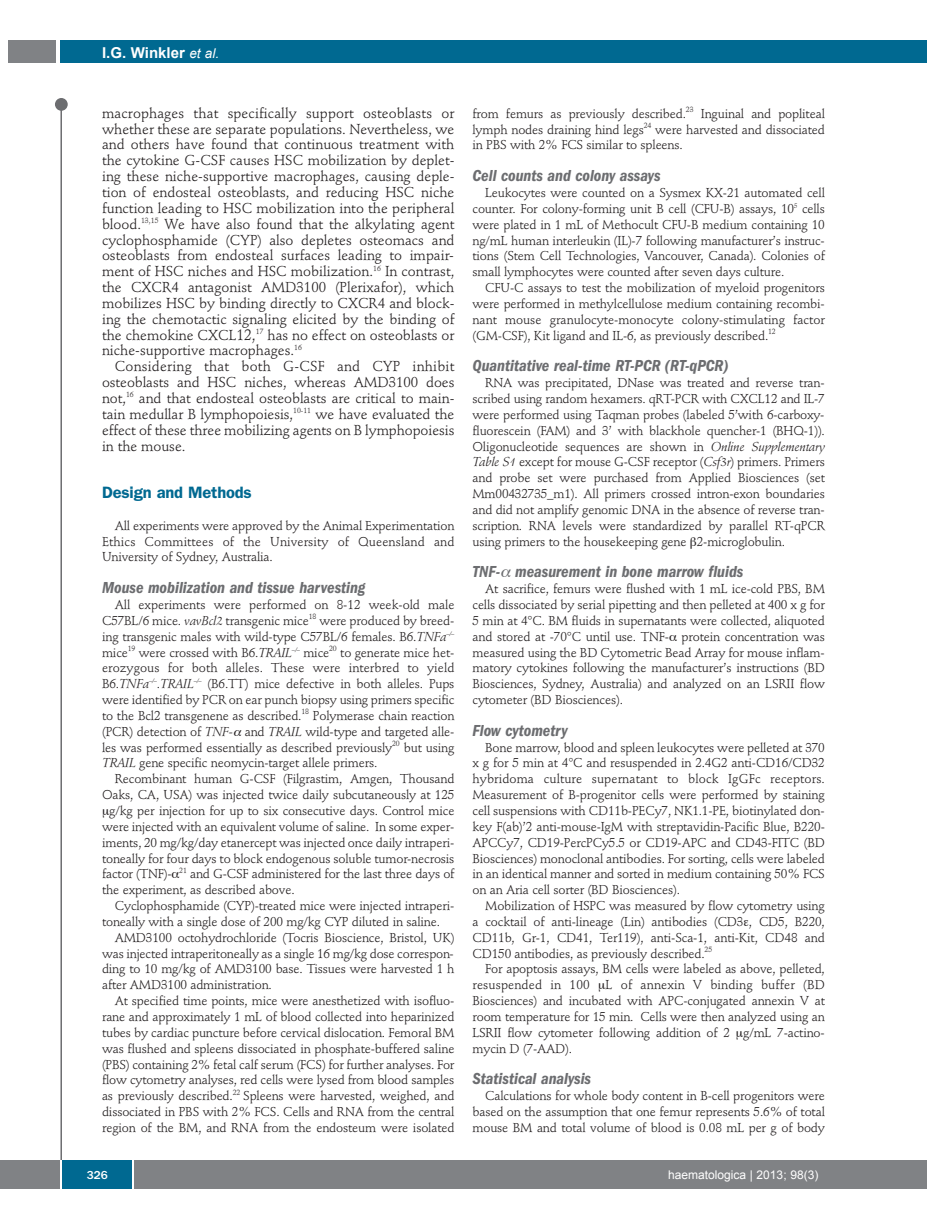
<style>
.page{position:relative;width:927px;height:1225px;background:#fff}
.page>*{position:absolute;margin:0;border:0;box-sizing:border-box;transform-origin:0 0}
.t1{font:italic 600 condensed 16.5px "Franklin Gothic";color:#6c6d70}
.t2{font:600 16.5px "Franklin Gothic";letter-spacing:-.01em;color:#006991}
.t3{font:700 15px "Arial";color:#fff}
.t4{font:14.25px/15.9px "Stempel Schneidler";letter-spacing:-.005em;color:#231f20;text-align:justify}
.t5{font:12.75px/15.9px "Stempel Schneidler";letter-spacing:-.015em;color:#231f20;text-align:justify}
.t6{font:12px "Arial";color:#fff}
.t7{font:500 12px "Franklin Gothic";color:#fff}
.s1{font-weight:400;font-style:italic;font-size:13.5px}
.s2{font-size:15px}
.s3{font-style:italic}
</style>
<div class="page">
<div style="left:911px;top:40px;width:16px;height:22px;background:#006991"></div>
<div style="left:910px;top:1160px;width:17px;height:28px;background:#808285"></div>
<div style="left:55px;top:98px;width:13px;height:13px;background:#6c6d70;border-radius:50%"></div>
<hr style="left:60px;top:101px;width:2px;height:1061px;background:#6c6d70">
<div style="left:60px;top:40px;width:852px;height:22px;background:#006991"></div>
<div style="left:9px;top:40px;width:47px;height:22px;background:#808285"></div>
<div style="left:0;top:1160px;width:911px;height:28px;background:#808285"></div>
<div style="left:62px;top:1160px;width:71px;height:28px;background:#006991"></div>
<hr style="left:60px;top:1160px;width:2px;height:28px;background:#fff">
<svg style="left:133px;top:1160px;width:1px;height:28px"></svg>
<p class="t3" style="left:102px;top:44px;width:119px">I.G. Winkler <span class="s1">et al.</span></p>
<p class="t4" style="left:102px;top:106px;width:354px">macrophages that specifically support osteoblasts or whether these are separate populations. Nevertheless, we and others have found that continuous treatment with the cytokine G-CSF causes HSC mobilization by deplet&shy;ing these niche-supportive macrophages, causing deple&shy;tion of endosteal osteoblasts, and reducing HSC niche function leading to HSC mobilization into the peripheral blood.<sup>13,15</sup> We have also found that the alkylating agent cyclophosphamide (CYP) also depletes osteomacs and osteoblasts from endosteal surfaces leading to impair&shy;ment of HSC niches and HSC mobilization.<sup>16</sup> In contrast, the CXCR4 antagonist AMD3100 (Plerixafor), which mobilizes HSC by binding directly to CXCR4 and block&shy;ing the chemotactic signaling elicited by the binding of the chemokine CXCL<span class="s2">12,</span><sup>17</sup> has no effect on osteoblasts or niche-supportive macrophages.<sup>16</sup></p>
<p class="t4" style="left:102px;top:360px;width:354px;text-indent:13px">Considering that both G-CSF and CYP inhibit osteoblasts and HSC niches, whereas AMD3100 does not,<sup>16</sup> and that endosteal osteoblasts are critical to main&shy;tain medullar B lymphopoiesis,<sup>10-11</sup> we have evaluated the effect of these three mobilizing agents on B lymphopoiesis in the mouse.</p>
<p class="t2" style="left:102px;top:487px;width:151px">Design and Methods</p>
<p class="t5" style="left:102px;top:518px;width:354px;text-indent:13px">All experiments were approved by the Animal Experimentation Ethics Committees of the University of Queensland and University of Sydney, Australia.</p>
<p class="t1" style="left:102px;top:581px;width:265px">Mouse mobilization and tissue harvesting</p>
<p class="t5" style="left:102px;top:598px;width:354px;text-indent:13px">All experiments were performed on 8-12 week-old male C57BL/6 mice. <span class="s3">vavBcl2</span> transgenic mice<sup>18</sup> were produced by breed&shy;ing transgenic males with wild-type C57BL/6 females. B6.<span class="s3">TNFa</span><sup>–/– </sup>mice<sup>19</sup> were crossed with B6.<span class="s3">TRAIL</span><sup>–/–</sup> mice<sup>20</sup> to generate mice het&shy;erozygous for both alleles. These were interbred to yield B6.<span class="s3">TNFa</span><sup>–/–</sup>.<span class="s3">TRAIL</span><sup>–/–</sup> (B6.TT) mice defective in both alleles. Pups were identified by PCR on ear punch biopsy using primers specific to the Bcl2 transgenene as described.<sup>18</sup> Polymerase chain reaction (PCR) detection of <span class="s3">TNF-</span> and <span class="s3">TRAIL</span> wild-type and targeted alle&shy;les was performed essentially as described previously<sup>20</sup> but using <span class="s3">TRAIL</span> gene specific neomycin-target allele primers.</p>
<p class="t5" style="left:115px;top:772px;width:341px">Recombinant human G-CSF (Filgrastim, Amgen, Thousand</p>
<p class="t5" style="left:102px;top:788px;width:354px">Oaks, CA, USA) was injected twice daily subcutaneously at 125</p>
<p class="t5" style="left:109px;top:804px;width:347px">g/kg per injection for up to six consecutive days. Control mice</p>
<p class="t5" style="left:102px;top:819px;width:354px">were injected with an equivalent volume of saline. In some exper-</p>
<p class="t5" style="left:102px;top:835px;width:354px">iments, 20 mg/kg/day etanercept was injected once daily intraperi-</p>
<p class="t5" style="left:102px;top:851px;width:354px">toneally for four days to block endogenous soluble tumor-necrosis</p>
<p class="t5" style="left:102px;top:867px;width:354px">factor (TNF)- <sup>21</sup> and G-CSF administered for the last three days of</p>
<p class="t5" style="left:102px;top:883px;width:194px">the experiment, as described above.</p>
<p class="t5" style="left:115px;top:899px;width:341px">Cyclophosphamide (CYP)-treated mice were injected intraperi-</p>
<p class="t5" style="left:102px;top:915px;width:340px">toneally with a single dose of 200 mg/kg CYP diluted in saline.</p>
<p class="t5" style="left:115px;top:930px;width:341px">AMD3100 octohydrochloride (Tocris Bioscience, Bristol, UK)</p>
<p class="t5" style="left:102px;top:946px;width:353px">was injected intraperitoneally as a single 16 mg/kg dose correspon-</p>
<p class="t5" style="left:102px;top:962px;width:354px">ding to 10 mg/kg of AMD3100 base. Tissues were harvested 1 h</p>
<p class="t5" style="left:102px;top:978px;width:171px">after AMD3100 administration.</p>
<p class="t5" style="left:115px;top:994px;width:341px">At specified time points, mice were anesthetized with isofluo-</p>
<p class="t5" style="left:102px;top:1010px;width:354px">rane and approximately 1 mL of blood collected into heparinized</p>
<p class="t5" style="left:102px;top:1025px;width:354px">tubes by cardiac puncture before cervical dislocation. Femoral BM</p>
<p class="t5" style="left:102px;top:1041px;width:354px">was flushed and spleens dissociated in phosphate-buffered saline</p>
<p class="t5" style="left:102px;top:1057px;width:354px">(PBS) containing 2% fetal calf serum (FCS) for further analyses. For</p>
<p class="t5" style="left:102px;top:1073px;width:354px">flow cytometry analyses, red cells were lysed from blood samples</p>
<p class="t5" style="left:102px;top:1089px;width:354px">as previously described.<sup>22</sup> Spleens were harvested, weighed, and</p>
<p class="t5" style="left:102px;top:1105px;width:354px">dissociated in PBS with 2% FCS. Cells and RNA from the central</p>
<p class="t5" style="left:102px;top:1120px;width:354px">region of the BM, and RNA from the endosteum were isolated</p>
<p class="t5" style="left:472px;top:107px;width:354px">from femurs as previously described.<sup>23</sup> Inguinal and popliteal lymph nodes draining hind legs<sup>24</sup> were harvested and dissociated in PBS with 2% FCS similar to spleens.</p>
<p class="t1" style="left:472px;top:170px;width:190px">Cell counts and colony assays</p>
<p class="t5" style="left:472px;top:186px;width:354px;text-indent:13px">Leukocytes were counted on a Sysmex KX-21 automated cell counter. For colony-forming unit B cell (CFU-B) assays, 10<sup>5</sup> cells were plated in 1 mL of Methocult CFU-B medium containing 10 ng/mL human interleukin (IL)-7 following manufacturer’s instruc&shy;tions (Stem Cell Technologies, Vancouver, Canada). Colonies of small lymphocytes were counted after seven days culture.</p>
<p class="t5" style="left:472px;top:281px;width:354px;text-indent:13px">CFU-C assays to test the mobilization of myeloid progenitors were performed in methylcellulose medium containing recombi&shy;nant mouse granulocyte-monocyte colony-stimulating factor (GM-CSF), Kit ligand and IL-6, as previously described.<sup>12</sup></p>
<p class="t1" style="left:472px;top:360px;width:258px">Quantitative real-time RT-PCR (RT-qPCR)</p>
<p class="t5" style="left:472px;top:376px;width:354px;text-indent:13px">RNA was precipitated, DNase was treated and reverse tran&shy;scribed using random hexamers. qRT-PCR with CXCL12 and IL-7 were performed using Taqman probes (labeled 5’with 6-carboxy&shy;fluorescein (FAM) and 3’ with blackhole quencher-1 (BHQ-1)).<br>Oligonucleotide sequences are shown in <span class="s3">Online Supplementary Table S1</span> except for mouse G-CSF receptor (<span class="s3">Csf3r</span>) primers. Primers and probe set were purchased from Applied Biosciences (set Mm00432735_m1). All primers crossed intron-exon boundaries and did not amplify genomic DNA in the absence of reverse tran&shy;scription. RNA levels were standardized by parallel RT-qPCR using primers to the housekeeping gene 2-microglobulin.</p>
<p class="t1" style="left:472px;top:566px;width:272px">TNF- measurement in bone marrow fluids</p>
<p class="t5" style="left:472px;top:582px;width:354px;text-indent:13px">At sacrifice, femurs were flushed with 1 mL ice-cold PBS, BM cells dissociated by serial pipetting and then pelleted at 400 x g for 5 min at 4°C. BM fluids in supernatants were collected, aliquoted and stored at -70°C until use. TNF- protein concentration was measured using the BD Cytometric Bead Array for mouse inflam&shy;matory cytokines following the manufacturer’s instructions (BD Biosciences, Sydney, Australia) and analyzed on an LSRII flow cytometer (BD Biosciences).</p>
<p class="t1" style="left:472px;top:724px;width:97px">Flow cytometry</p>
<p class="t5" style="left:472px;top:740px;width:354px;text-indent:13px">Bone marrow, blood and spleen leukocytes were pelleted at 370 x g for 5 min at 4°C and resuspended in 2.4G2 anti-CD16/CD32 hybridoma culture supernatant to block IgGFc receptors.<br>Measurement of B-progenitor cells were performed by staining cell suspensions with CD11b-PECy7, NK1.1-PE, biotinylated don&shy;key F(ab)’2 anti-mouse-IgM with streptavidin-Pacific Blue, B220- APCCy7, CD19-PercPCy5.5 or CD19-APC and CD43-FITC (BD Biosciences) monoclonal antibodies. For sorting, cells were labeled in an identical manner and sorted in medium containing 50% FCS on an Aria cell sorter (BD Biosciences).</p>
<p class="t5" style="left:472px;top:899px;width:354px;text-indent:13px">Mobilization of HSPC was measured by flow cytometry using a cocktail of anti-lineage (Lin) antibodies (CD3 , CD5, B220, CD11b, Gr-1, CD41, Ter119), anti-Sca-1, anti-Kit, CD48 and CD150 antibodies, as previously described.<sup>25</sup></p>
<p class="t5" style="left:472px;top:962px;width:354px;text-indent:13px">For apoptosis assays, BM cells were labeled as above, pelleted, resuspended in 100 L of annexin V binding buffer (BD Biosciences) and incubated with APC-conjugated annexin V at room temperature for 15 min. Cells were then analyzed using an LSRII flow cytometer following addition of 2 g/mL 7-actino&shy;mycin D (7-AAD).</p>
<p class="t1" style="left:472px;top:1072px;width:120px">Statistical analysis</p>
<p class="t5" style="left:472px;top:1089px;width:354px;text-indent:13px">Calculations for whole body content in B-cell progenitors were based on the assumption that one femur represents 5.6% of total mouse BM and total volume of blood is 0.08 mL per g of body</p>
<p class="t7" style="left:87px;top:1171px;width:23px">326</p>
<p class="t6" style="left:668px;top:1168px;width:152px">haematologica | 2013; 98(3)</p>
</div>
